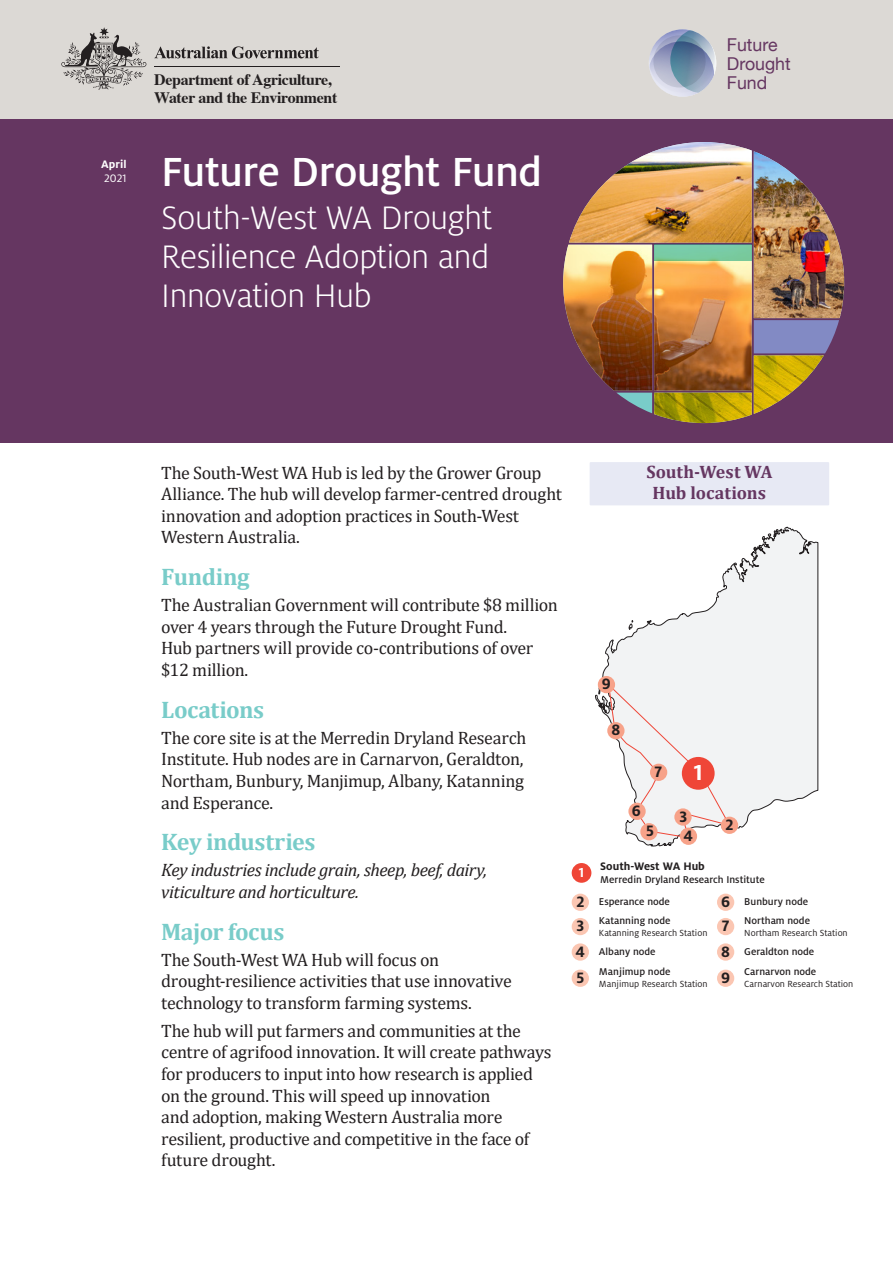
<style>
.page{position:relative;width:893px;height:1263px;background:#fff}
.page>*{position:absolute;margin:0;border:0;box-sizing:border-box;transform-origin:0 0}
.t1{font:500 45px "Milo Pro";letter-spacing:-.02em;color:#fff}
.t2{font:300 36px/39px "Milo Pro";letter-spacing:-.015em;color:#fff;text-align:justify}
.t3{font:700 24px "Cambria";letter-spacing:-.02em;color:#79ccc9}
.t4{font:700 24px "Milo Pro";color:#fff}
.t5{font:18px/21.6px "Cambria";letter-spacing:-.015em;color:#231f20}
.t6{font:italic 18px/21.6px "Cambria";letter-spacing:-.03em;color:#231f20}
.t7{font:700 18px/21px "Cambria";letter-spacing:-.005em;color:#653661;text-align:center}
.t8{font:17.7px/19.2px "Helvetica Neue";color:#653661}
.t9{font:700 16.65px "Milo Pro";color:#231f20}
.t10{font:700 15.9px/18px "Times";letter-spacing:-.02em;color:#231f20}
.t11{font:700 14.55px "Milo Pro";color:#fff}
.t12{font:700 12px "Milo Pro";color:#231f20}
.t13{font:700 12px "Milo Pro";letter-spacing:.01em;color:#fff}
.t14{font:12px "Milo Pro";color:#fff}
.t15{font:500 10.95px/20.2px "Milo Pro";color:#231f20}
.t16{font:9.9px "Milo Pro";color:#231f20}
.s1{font-weight:700;font-size:16.65px}
</style>
<div class="page">
<div style="left:0;top:0;width:893px;height:120px;background:#dcd9d5"></div>
<div style="left:0;top:120px;width:893px;height:323px;background:#653661"></div>
<svg style="left:154px;top:46px;width:165px;height:12px"></svg>
<hr style="left:154px;top:66px;width:186px;height:1px;background:#231f20">
<svg style="left:61px;top:27px;width:85px;height:63px"></svg>
<svg style="left:649px;top:29px;width:67px;height:68px"></svg>
<svg style="left:653px;top:35px;width:53px;height:52px;background:#778eab"></svg>
<img style="left:563px;top:142px;width:277px;height:281px">
<img style="left:754px;top:151px;width:90px;height:167px">
<div style="left:654px;top:245px;width:98px;height:16px;background:#78cba4"></div>
<svg style="left:595px;top:527px;width:223px;height:319px"></svg>
<svg style="left:608px;top:683px;width:123px;height:155px"></svg>
<div style="left:572px;top:894px;width:17px;height:17px;background:#fbc6b2;border-radius:50%"></div>
<div style="left:717px;top:918px;width:17px;height:17px;background:#fbc6b2;border-radius:50%"></div>
<div style="left:572px;top:918px;width:17px;height:17px;background:#fbc6b2;border-radius:50%"></div>
<div style="left:572px;top:943px;width:17px;height:18px;background:#fbc6b2;border-radius:50%"></div>
<div style="left:572px;top:970px;width:17px;height:17px;background:#fbc6b2;border-radius:50%"></div>
<div style="left:717px;top:943px;width:17px;height:18px;background:#fbc6b2;border-radius:50%"></div>
<div style="left:717px;top:894px;width:17px;height:17px;background:#fbc6b2;border-radius:50%"></div>
<div style="left:717px;top:970px;width:17px;height:17px;background:#fbc6b2;border-radius:50%"></div>
<div style="left:572px;top:863px;width:19px;height:20px;background:#ef4637;border-radius:50%"></div>
<div style="left:721px;top:817px;width:17px;height:17px;background:#f7a289;border-radius:50%"></div>
<div style="left:674px;top:808px;width:18px;height:18px;background:#f7a289;border-radius:50%"></div>
<div style="left:680px;top:828px;width:17px;height:17px;background:#f7a289;border-radius:50%"></div>
<div style="left:640px;top:823px;width:18px;height:17px;background:#f7a289;border-radius:50%"></div>
<div style="left:628px;top:803px;width:18px;height:17px;background:#f7a289;border-radius:50%"></div>
<div style="left:650px;top:764px;width:17px;height:17px;background:#f7a289;border-radius:50%"></div>
<div style="left:607px;top:722px;width:17px;height:17px;background:#f7a289;border-radius:50%"></div>
<div style="left:598px;top:676px;width:17px;height:17px;background:#f7a289;border-radius:50%"></div>
<div style="left:682px;top:757px;width:33px;height:33px;background:#ef4637;border-radius:50%"></div>
<div style="left:590px;top:462px;width:239px;height:43px;background:#e7e9f4"></div>
<p class="t13" style="left:101px;top:157px;width:27px">April</p>
<p class="t14" style="left:104px;top:172px;width:24px">2021</p>
<p class="t10" style="left:154px;top:69px;width:185px">Department of Agriculture,<br>Water and the Environment</p>
<h1 class="t1" style="left:161px;top:147px;width:382px">Future Drought Fund</h1>
<h2 class="t2" style="left:161px;top:198px;width:332px">South-West WA Drought Resilience Adoption and Innovation Hub</h2>
<p class="t8" style="left:727px;top:36px;width:65px">Future<br>Drought<br>Fund</p>
<p class="t5" style="left:161px;top:462px;width:402px">The South-West WA Hub is led by the Grower Group Alliance. The hub will develop farmer-centred drought innovation and adoption practices in South-West Western Australia.</p>
<h3 class="t3" style="left:161px;top:560px;width:90px">Funding</h3>
<p class="t5" style="left:161px;top:594px;width:398px">The Australian Government will contribute $8 million over 4 years through the Future Drought Fund.<br>Hub partners will provide co-contributions of over $12 million.</p>
<h3 class="t3" style="left:161px;top:693px;width:105px">Locations</h3>
<p class="t5" style="left:161px;top:727px;width:367px">The core site is at the Merredin Dryland Research Institute. Hub nodes are in Carnarvon, Geraldton, Northam, Bunbury, Manjimup, Albany, Katanning and Esperance.</p>
<h3 class="t3" style="left:161px;top:825px;width:156px">Key industries</h3>
<p class="t6" style="left:161px;top:858px;width:327px">Key industries include grain, sheep, beef, dairy, viticulture and horticulture.</p>
<h3 class="t3" style="left:161px;top:914px;width:125px">Major focus</h3>
<p class="t5" style="left:161px;top:948px;width:352px">The South-West WA Hub will focus on drought-resilience activities that use innovative technology to transform farming systems.</p>
<p class="t5" style="left:161px;top:1020px;width:392px">The hub will put farmers and communities at the centre of agrifood innovation. It will create pathways for producers to input into how research is applied on the ground. This will speed up innovation<br>and adoption, making Western Australia more resilient, productive and competitive in the face of future drought.</p>
<p class="t7" style="left:646px;top:461px;width:128px">South-West WA<br>Hub locations</p>
<p class="t11" style="left:579px;top:864px;width:7px">1</p>
<p class="t9" style="left:602px;top:675px;width:10px">9</p>
<p class="t9" style="left:611px;top:721px;width:10px">8</p>
<p class="t9" style="left:632px;top:801px;width:11px">6</p>
<p class="t9" style="left:655px;top:762px;width:9px">7</p>
<h3 class="t4" style="left:694px;top:759px;width:10px">1</h3>
<p class="t9" style="left:679px;top:807px;width:9px">3</p>
<p class="t9" style="left:646px;top:822px;width:9px">5</p>
<p class="t9" style="left:683px;top:826px;width:11px">4</p>
<p class="t9" style="left:725px;top:815px;width:9px">2</p>
<p class="t12" style="left:600px;top:859px;width:106px">South-West WA Hub</p>
<p class="t15" style="left:600px;top:869px;width:166px">Merredin Dryland Research Institute</p>
<p class="t15" style="left:576px;top:892px;width:95px"><span class="s1">2</span> Esperance node</p>
<p class="t15" style="left:576px;top:910px;width:96px"><span class="s1">3</span> Katanning node</p>
<p class="t16" style="left:599px;top:927px;width:110px">Katanning Research Station</p>
<p class="t15" style="left:576px;top:941px;width:96px"><span class="s1">4</span> Albany node<br><span class="s1">5</span> Manjimup node</p>
<p class="t16" style="left:599px;top:979px;width:110px">Manjimup Research Station</p>
<p class="t15" style="left:721px;top:892px;width:89px"><span class="s1">6</span> Bunbury node</p>
<p class="t15" style="left:722px;top:910px;width:90px"><span class="s1">7</span> Northam node</p>
<p class="t16" style="left:744px;top:927px;width:105px">Northam Research Station</p>
<p class="t15" style="left:721px;top:941px;width:95px"><span class="s1">8</span> Geraldton node</p>
<p class="t15" style="left:721px;top:962px;width:97px"><span class="s1">9</span> Carnarvon node</p>
<p class="t16" style="left:744px;top:979px;width:111px">Carnarvon Research Station</p>
</div>
